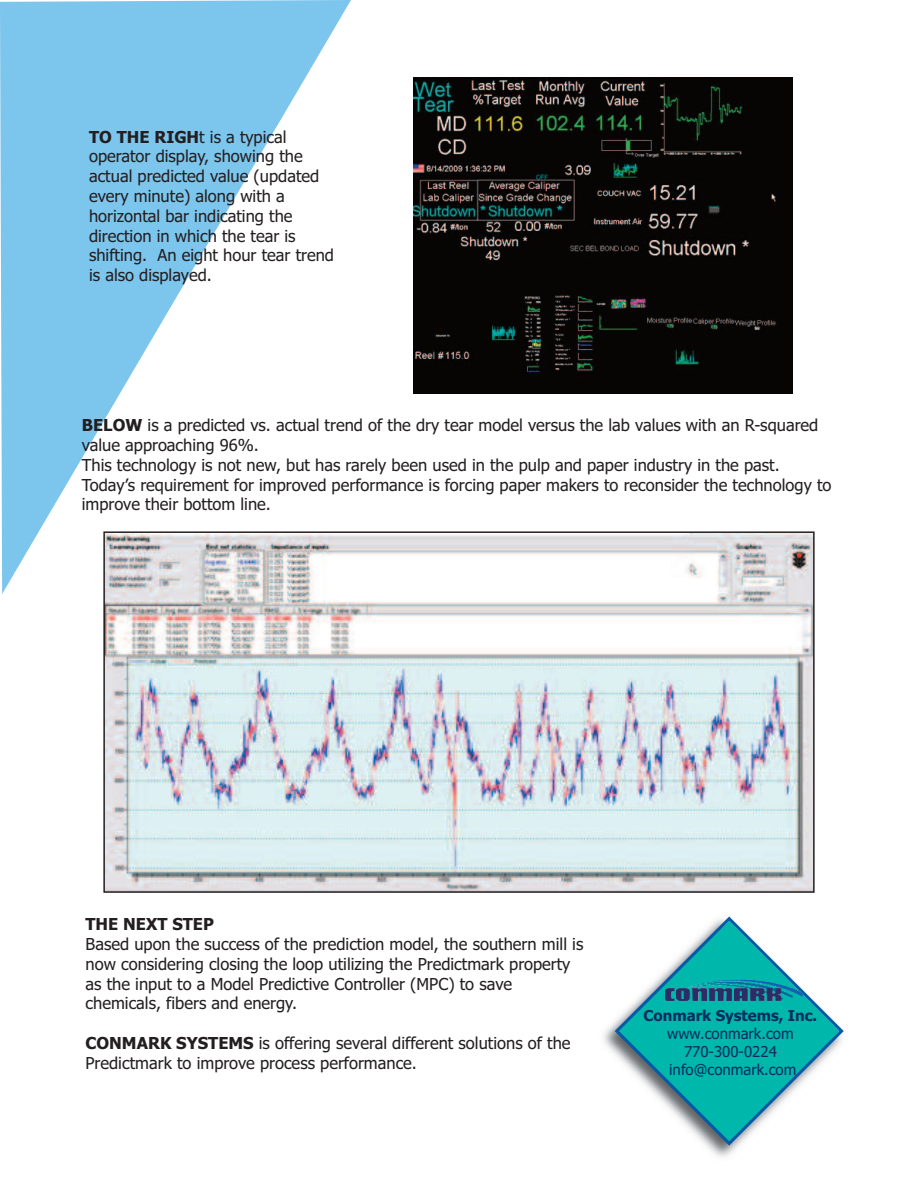
<style>
.page{position:relative;width:918px;height:1188px;background:#fff}
.page>*{position:absolute;margin:0;border:0;box-sizing:border-box;transform-origin:0 0}
.t1{font:16.5px/19.8px "Tahoma";color:#231f20}
.t2{font:700 16.5px "Tahoma";color:#231f20}
.t3{font:15px/18px "Tahoma";color:#002e5e;text-align:center}
.t4{font:700 15px "Tahoma";color:#002e5e}
.s1{font-weight:700}
</style>
<div class="page">
<svg style="left:0;top:0;width:351px;height:594px;fill:#7cc5ed"></svg>
<img style="left:603px;top:1023px;width:134px;height:134px">
<svg style="left:613px;top:916px;width:231px;height:232px"></svg>
<img style="left:676px;top:980px;width:127px;height:21px">
<svg style="left:665px;top:988px;width:9px;height:13px"></svg>
<svg style="left:799px;top:991px;width:4px;height:3px"></svg>
<img style="left:413px;top:78px;width:379px;height:315px">
<img style="left:106px;top:534px;width:706px;height:356px">
<div style="left:103px;top:531px;width:712px;height:362px;border:2px solid #231f20"></div>
<p class="t1" style="left:89px;top:127px;width:247px"><span class="s1">TO THE RIGH</span>t is a typical operator display, showing the actual predicted value (updated every minute) along with a horizontal bar indicating the direction in which the tear is shifting. An eight hour tear trend is also displayed.</p>
<p class="t1" style="left:82px;top:416px;width:751px"><span class="s1">BELOW</span> is a predicted vs. actual trend of the dry tear model versus the lab values with an R-squared value approaching 96%.<br>This technology is not new, but has rarely been used in the pulp and paper industry in the past.<br>Today’s requirement for improved performance is forcing paper makers to reconsider the technology to improve their bottom line.</p>
<p class="t2" style="left:86px;top:915px;width:130px">THE NEXT STEP</p>
<p class="t1" style="left:86px;top:934px;width:499px">Based upon the success of the prediction model, the southern mill is now considering closing the loop utilizing the Predictmark property as the input to a Model Predictive Controller (MPC) to save chemicals, fibers and energy.</p>
<p class="t1" style="left:86px;top:1033px;width:487px"><span class="s1">CONMARK SYSTEMS</span> is offering several different solutions of the<br>Predictmark to improve process performance.</p>
<p class="t4" style="left:644px;top:1007px;width:175px">Conmark Systems, Inc.</p>
<p class="t3" style="left:667px;top:1025px;width:131px">www.conmark.com<br>770-300-0224 info@conmark.com</p>
</div>
